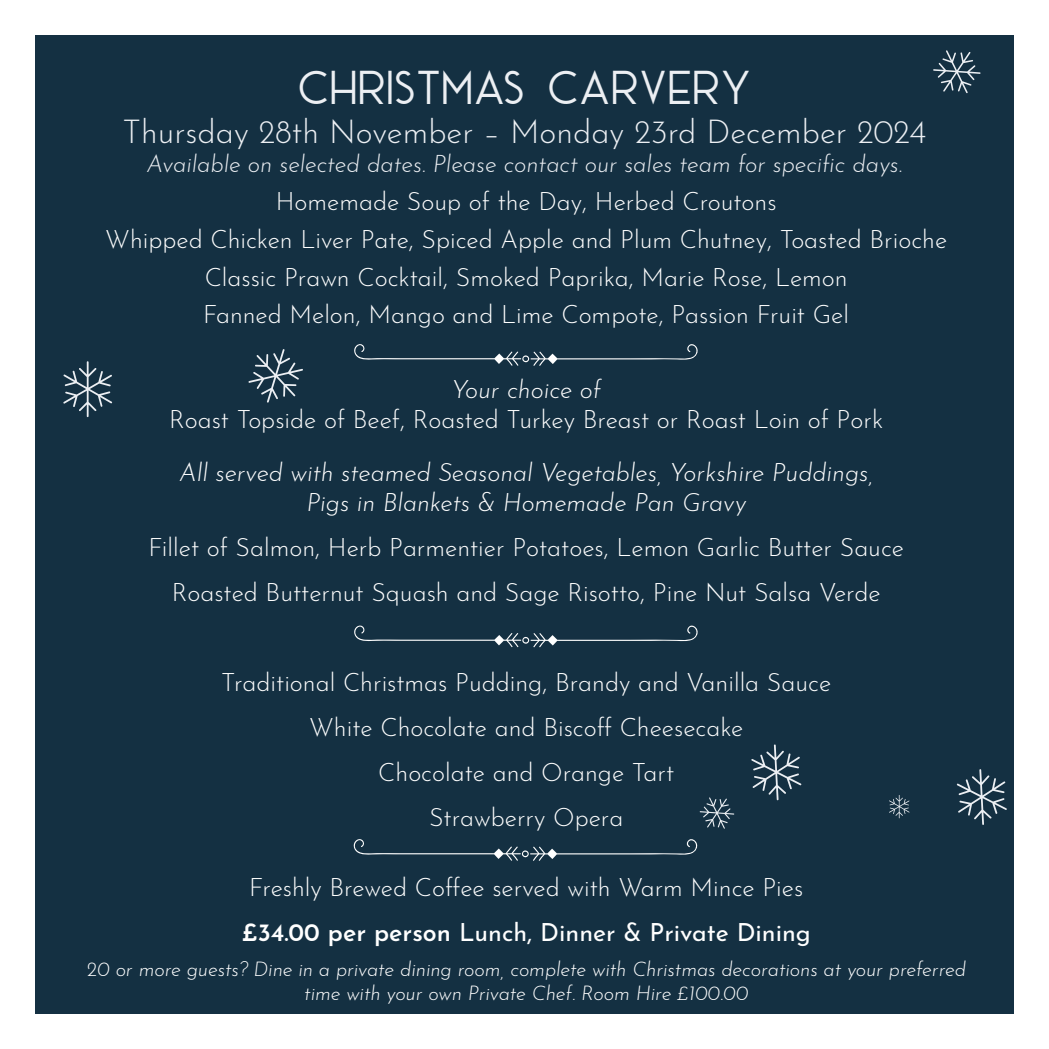
<style>
.page{position:relative;width:1049px;height:1049px;background:#fff}
.page>*{position:absolute;margin:0;border:0;box-sizing:border-box;transform-origin:0 0}
.t1{font:47.5px "Ace Sans";color:#eceff3}
.t2{font:300 32.5px "Josefin Sans";color:#eceff3}
.t3{font:300 25px/45px "Josefin Sans";color:#fff;text-align:center}
.t4{font:italic 300 25px/30px "Josefin Sans";color:#fff;text-align:center}
.t5{font:italic 300 23.75px "Josefin Sans";color:#eceff3}
.t6{font:italic 300 20px/24px "Josefin Sans";letter-spacing:-.005em;color:#fff;text-align:center}
.s1{font-weight:600}
.s2{font-weight:400}
</style>
<div class="page">
<div style="left:35px;top:35px;width:978px;height:978px;background:#143042"></div>
<svg style="left:354px;top:344px;width:344px;height:22px"></svg>
<svg style="left:354px;top:625px;width:344px;height:23px"></svg>
<svg style="left:248px;top:349px;width:55px;height:54px"></svg>
<svg style="left:933px;top:50px;width:47px;height:43px"></svg>
<svg style="left:889px;top:795px;width:20px;height:23px"></svg>
<svg style="left:700px;top:797px;width:34px;height:32px"></svg>
<svg style="left:751px;top:744px;width:50px;height:56px"></svg>
<svg style="left:957px;top:769px;width:50px;height:56px"></svg>
<svg style="left:63px;top:361px;width:49px;height:56px"></svg>
<svg style="left:353px;top:839px;width:345px;height:22px"></svg>
<h1 class="t1" style="left:298px;top:58px;width:455px">CHRISTMAS CARVERY</h1>
<h2 class="t2" style="left:123px;top:107px;width:805px">Thursday 28th November – Monday 23rd December 2024</h2>
<p class="t5" style="left:146px;top:144px;width:757px">Available on selected dates. Please contact our sales team for specific days.</p>
<p class="t3" style="left:105px;top:181px;width:843px;line-height:37.5px">Homemade Soup of the Day, Herbed Croutons<br>Whipped Chicken Liver Pate, Spiced Apple and Plum Chutney, Toasted Brioche Classic Prawn Cocktail, Smoked Paprika, Marie Rose, Lemon<br>Fanned Melon, Mango and Lime Compote, Passion Fruit Gel</p>
<p class="t4" style="left:451px;top:372px;width:151px">Your choice of</p>
<p class="t3" style="left:169px;top:395px;width:716px">Roast Topside of Beef, Roasted Turkey Breast or Roast Loin of Pork</p>
<p class="t4" style="left:179px;top:455px;width:696px">All served with steamed Seasonal Vegetables, Yorkshire Puddings,<br>Pigs in Blankets &amp; Homemade Pan Gravy</p>
<p class="t3" style="left:148px;top:522px;width:757px">Fillet of Salmon, Herb Parmentier Potatoes, Lemon Garlic Butter Sauce<br>Roasted Butternut Squash and Sage Risotto, Pine Nut Salsa Verde</p>
<p class="t3" style="left:221px;top:657px;width:611px">Traditional Christmas Pudding, Brandy and Vanilla Sauce White Chocolate and Biscoff Cheesecake<br>Chocolate and Orange Tart<br>Strawberry Opera</p>
<p class="t3" style="left:241px;top:862px;width:571px">Freshly Brewed Coffee served with Warm Mince Pies <span class="s1">£34.00 per person</span> <span class="s2">Lunch, Dinner &amp; Private Dining</span></p>
<p class="t6" style="left:86px;top:955px;width:881px">20 or more guests? Dine in a private dining room, complete with Christmas decorations at your preferred time with your own Private Chef. Room Hire £100.00</p>
</div>
